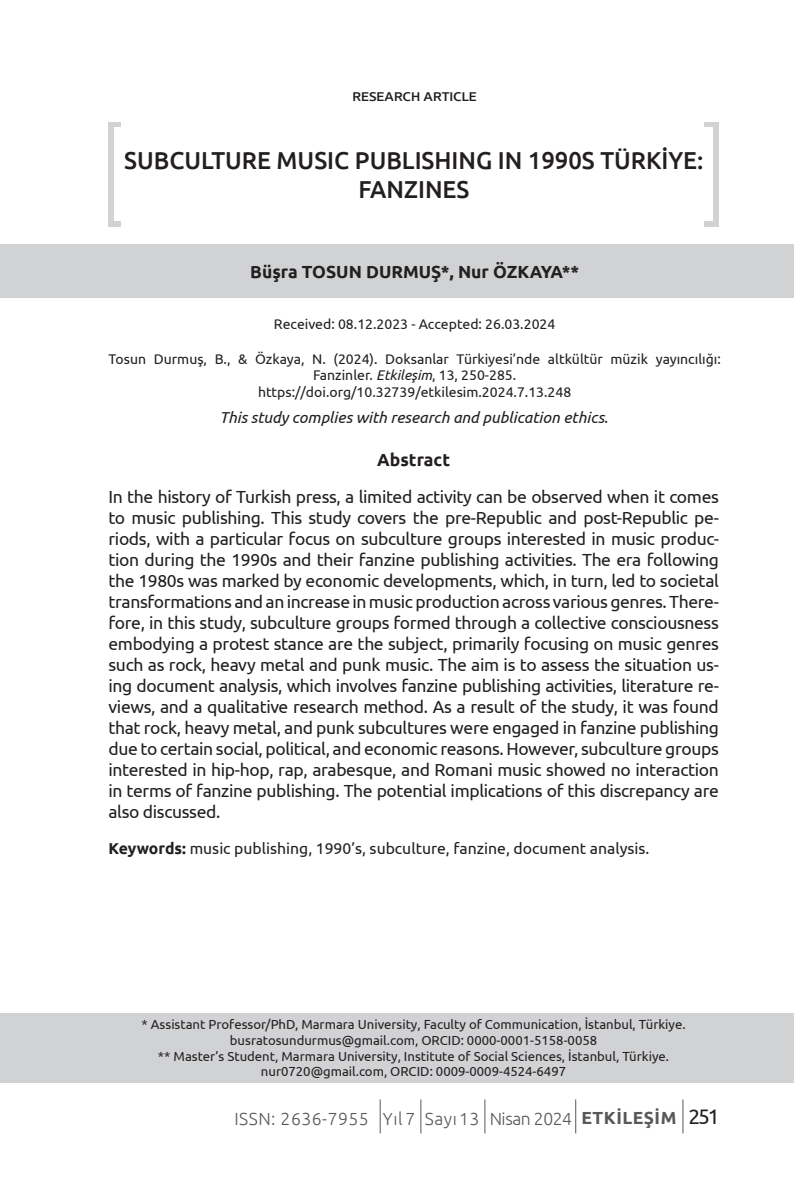
<style>
.page{position:relative;width:794px;height:1191px;background:#fff}
.page>*{position:absolute;margin:0;border:0;box-sizing:border-box;transform-origin:0 0}
.t1{font:500 24.5px/29.4px "Ubuntu";color:#231f20;text-align:center}
.t2{font:17.5px/21px "Ubuntu";letter-spacing:-.02em;color:#231f20;text-align:justify}
.t3{font:300 17.5px "Ubuntu";letter-spacing:.03em;color:#57585a}
.ana_metin{font:700 17.5px "Ubuntu";color:#231f20}
.ana_metin-2{font:15.75px "Ubuntu";color:#231f20}
.ana_metin-3{font:italic 15.75px "Ubuntu";color:#231f20}
.t4{font:14px/16.8px "Ubuntu";color:#231f20;text-align:center}
.t5{font:14px "Concord";color:#231f20}
.t6{font:13.12px "Ubuntu";color:#231f20}
.s1{font-style:italic}
.s2{font-weight:700}
.s3{font-weight:400;font-size:21px;color:#231f20}
</style>
<div class="page">
<hr style="left:682px;top:1099px;width:1px;height:34px;background:#57585a">
<hr style="left:575px;top:1099px;width:1px;height:34px;background:#57585a">
<hr style="left:420px;top:1099px;width:1px;height:34px;background:#57585a">
<hr style="left:484px;top:1099px;width:1px;height:34px;background:#57585a">
<hr style="left:380px;top:1099px;width:1px;height:34px;background:#57585a">
<div style="left:0;top:1013px;width:794px;height:69px;background:#d1d2d4"></div>
<div style="left:0;top:244px;width:794px;height:54px;background:#d1d2d4"></div>
<div style="left:109px;top:122px;width:610px;height:105px;background:#d1d2d4"></div>
<div style="left:122px;top:116px;width:582px;height:116px;background:#fff"></div>
<div style="left:114px;top:128px;width:599px;height:93px;background:#fff"></div>
<p class="t5" style="left:352px;top:88px;width:126px">RESEARCH ARTICLE</p>
<p class="t1" style="left:124px;top:144px;width:581px">SUBCULTURE MUSIC PUBLISHING IN 1990S TÜRKİYE:<br>FANZINES</p>
<p class="ana_metin" style="left:250px;top:261px;width:330px">Büşra TOSUN DURMUŞ*, Nur ÖZKAYA**</p>
<p class="t4" style="left:274px;top:315px;width:283px">Received: 08.12.2023 - Accepted: 26.03.2024</p>
<p class="t4" style="left:108px;top:350px;width:614px">Tosun Durmuş, B., &amp; Özkaya, N. (2024). Doksanlar Türkiyesi’nde altkültür müzik yayıncılığı:<br>Fanzinler. <span class="s1">Etkileşim</span>, 13, 250-285.</p>
<p class="t4" style="left:258px;top:383px;width:315px">https://doi.org/10.32739/etkilesim.2024.7.13.248</p>
<p class="ana_metin-3" style="left:219px;top:408px;width:390px">This study complies with research and publication ethics.</p>
<p class="ana_metin" style="left:377px;top:449px;width:74px">Abstract</p>
<p class="t2" style="left:108px;top:485px;width:612px">In the history of Turkish press, a limited activity can be observed when it comes to music publishing. This study covers the pre-Republic and post-Republic pe&shy;riods, with a particular focus on subculture groups interested in music produc&shy;tion during the 1990s and their fanzine publishing activities. The era following the 1980s was marked by economic developments, which, in turn, led to societal transformations and an increase in music production across various genres. There&shy;fore, in this study, subculture groups formed through a collective consciousness embodying a protest stance are the subject, primarily focusing on music genres such as rock, heavy metal and punk music. The aim is to assess the situation us&shy;ing document analysis, which involves fanzine publishing activities, literature re&shy;views, and a qualitative research method. As a result of the study, it was found that rock, heavy metal, and punk subcultures were engaged in fanzine publishing due to certain social, political, and economic reasons. However, subculture groups interested in hip-hop, rap, arabesque, and Romani music showed no interaction in terms of fanzine publishing. The potential implications of this discrepancy are also discussed.</p>
<p class="ana_metin-2" style="left:108px;top:839px;width:542px"><span class="s2">Keywords:</span> music publishing, 1990’s, subculture, fanzine, document analysis.</p>
<p class="t6" style="left:141px;top:1016px;width:546px">* Assistant Professor/PhD, Marmara University, Faculty of Communication, İstanbul, Türkiye.</p>
<p class="t6" style="left:230px;top:1032px;width:369px">busratosundurmus@gmail.com, ORCID: 0000-0001-5158-0058</p>
<p class="t6" style="left:158px;top:1048px;width:513px">** Master’s Student, Marmara University, Institute of Social Sciences, İstanbul, Türkiye.</p>
<p class="t6" style="left:261px;top:1063px;width:307px">nur0720@gmail.com, ORCID: 0009-0009-4524-6497</p>
<p class="t3" style="left:234px;top:1108px;width:487px">ISSN: 2636-7955 Yıl 7 Sayı13 Nisan 2024 <span class="s2">ETKİLEŞİM</span> <span class="s3">251</span></p>
</div>
